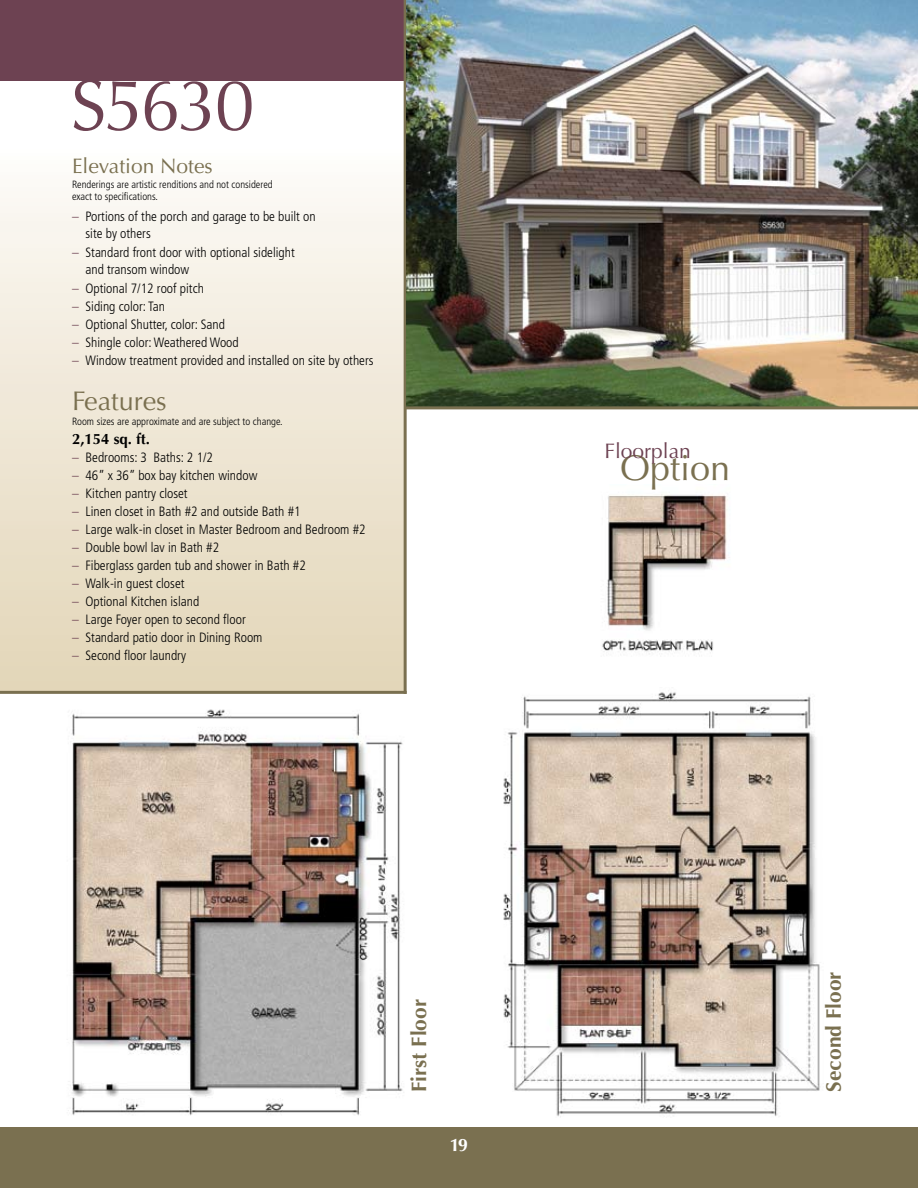
<style>
.page{position:relative;width:918px;height:1188px;background:#fff}
.page>*{position:absolute;margin:0;border:0;box-sizing:border-box;transform-origin:0 0}
.t1{font:72px "Optima LT Std";letter-spacing:-.04em;color:#6d4252}
.t2{font:36px "Optima LT Std";color:#7a7050}
.t3{font:27px "Optima LT Std";color:#7a7050}
.t4{font:700 21px "Optima LT Std";color:#7a7050}
.t5{font:21px "Optima LT Std";color:#7a7050}
.t6{font:21px "Optima LT Std";color:#6d4252}
.t7{font:700 18px "Optima LT Std";color:#fff}
.t8{font:700 15px "Optima LT Std";color:#000}
.t9{font:300 condensed 13.5px/18px "Frutiger LT Std";color:#000}
.t10{font:300 condensed 10.5px/12px "Frutiger LT Std";color:#000}
.s1{color:#6d4252}
</style>
<div class="page">
<svg style="left:0;top:144px;width:404px;height:547px;background:#efe8d7"></svg>
<div style="left:0;top:0;width:405px;height:81px;background:#6d4252"></div>
<div style="left:0;top:1127px;width:918px;height:61px;background:#7a7050"></div>
<hr style="left:404px;top:0;width:3px;height:694px;background:#7a7050">
<img style="left:406px;top:0;width:512px;height:406px">
<hr style="left:405px;top:406px;width:513px;height:3px;background:#7a7050">
<img style="left:68px;top:709px;width:335px;height:407px">
<img style="left:503px;top:692px;width:317px;height:425px">
<img style="left:602px;top:494px;width:126px;height:160px">
<hr style="left:0;top:691px;width:407px;height:3px;background:#7a7050">
<h1 class="t1" style="left:70px;top:64px;width:186px">S5630</h1>
<h3 class="t5" style="left:72px;top:153px;width:142px">Elevation Notes</h3>
<p class="t10" style="left:72px;top:178px;width:202px">Renderings are artistic renditions and not considered exact to specifications.</p>
<p class="t9" style="left:86px;top:207px;width:232px;text-indent:-14px"><span class="s1">–</span> Portions of the porch and garage to be built on site by others</p>
<p class="t9" style="left:86px;top:243px;width:211px;text-indent:-14px"><span class="s1">–</span> Standard front door with optional sidelight and transom window</p>
<p class="t9" style="left:72px;top:279px;width:133px"><span class="s1">–</span> Optional 7/12 roof pitch</p>
<p class="t9" style="left:72px;top:297px;width:95px"><span class="s1">–</span> Siding color: Tan</p>
<p class="t9" style="left:72px;top:315px;width:155px"><span class="s1">–</span> Optional Shutter, color: Sand</p>
<p class="t9" style="left:72px;top:333px;width:168px"><span class="s1">–</span> Shingle color: Weathered Wood</p>
<p class="t9" style="left:72px;top:351px;width:303px"><span class="s1">–</span> Window treatment provided and installed on site by others</p>
<h3 class="t3" style="left:72px;top:385px;width:96px">Features</h3>
<p class="t10" style="left:72px;top:415px;width:212px">Room sizes are approximate and are subject to change.</p>
<p class="t8" style="left:72px;top:430px;width:80px">2,154 sq. ft.</p>
<p class="t9" style="left:72px;top:449px;width:143px"><span class="s1">–</span> Bedrooms: 3 Baths: 2 1/2</p>
<p class="t9" style="left:72px;top:467px;width:187px"><span class="s1">–</span> 46” x 36” box bay kitchen window</p>
<p class="t9" style="left:72px;top:485px;width:117px"><span class="s1">–</span> Kitchen pantry closet</p>
<p class="t9" style="left:72px;top:503px;width:230px"><span class="s1">–</span> Linen closet in Bath #2 and outside Bath #1</p>
<p class="t9" style="left:72px;top:521px;width:295px"><span class="s1">–</span> Large walk-in closet in Master Bedroom and Bedroom #2</p>
<p class="t9" style="left:72px;top:539px;width:149px"><span class="s1">–</span> Double bowl lav in Bath #2</p>
<p class="t9" style="left:72px;top:557px;width:235px"><span class="s1">–</span> Fiberglass garden tub and shower in Bath #2</p>
<p class="t9" style="left:72px;top:575px;width:114px"><span class="s1">–</span> Walk-in guest closet</p>
<p class="t9" style="left:72px;top:593px;width:129px"><span class="s1">–</span> Optional Kitchen island</p>
<p class="t9" style="left:72px;top:611px;width:175px"><span class="s1">–</span> Large Foyer open to second floor</p>
<p class="t9" style="left:72px;top:629px;width:192px"><span class="s1">–</span> Standard patio door in Dining Room</p>
<p class="t9" style="left:72px;top:647px;width:116px"><span class="s1">–</span> Second floor laundry</p>
<h3 class="t4" style="left:407px;top:1092px;width:95px;rotate:-90deg">First Floor</h3>
<h3 class="t7" style="left:450px;top:1134px;width:20px">19</h3>
<h3 class="t6" style="left:604px;top:439px;width:88px">Floorplan</h3>
<h2 class="t2" style="left:620px;top:447px;width:112px">Option</h2>
<h3 class="t4" style="left:821px;top:1092px;width:122px;rotate:-90deg">Second Floor</h3>
</div>
